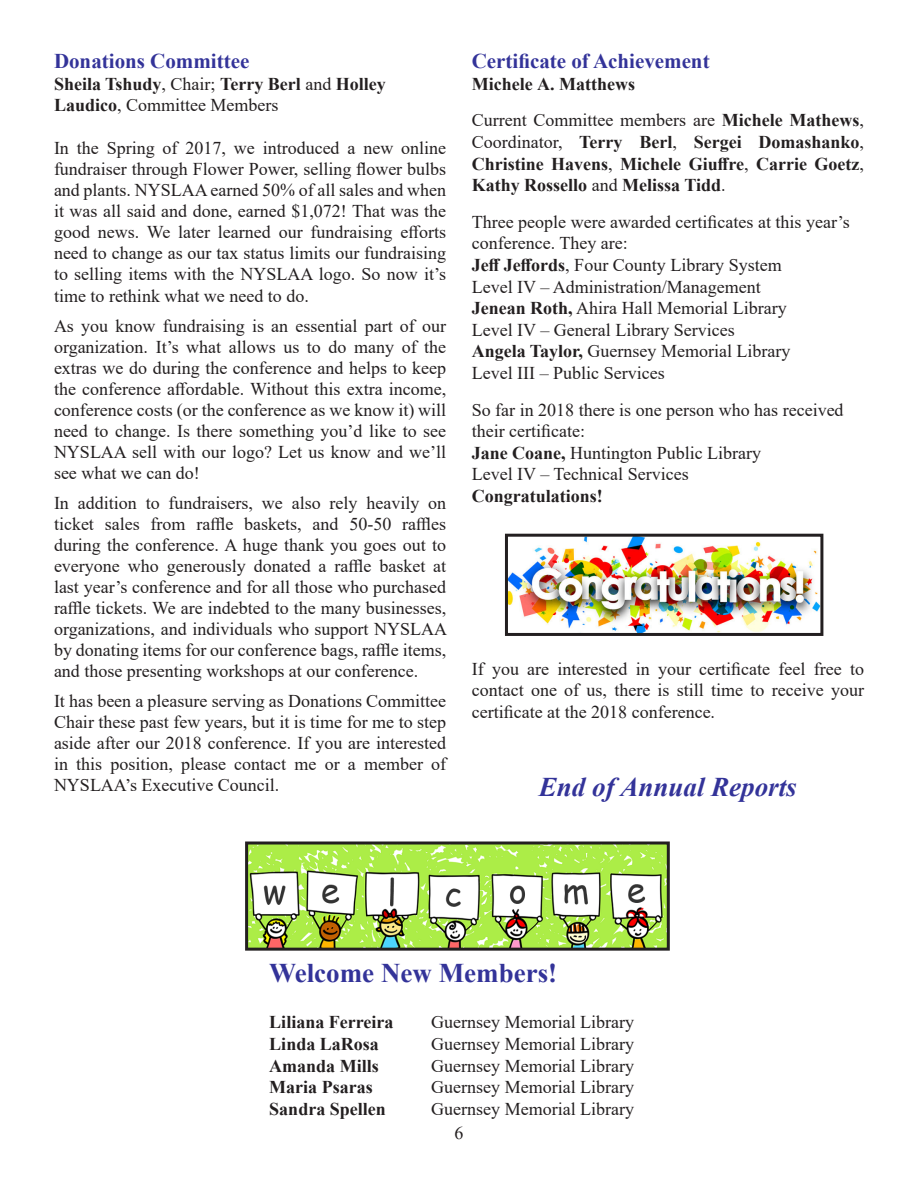
<style>
.page{position:relative;width:918px;height:1188px;background:#fff}
.page>*{position:absolute;margin:0;border:0;box-sizing:border-box;transform-origin:0 0}
.t1{font:italic 700 27px "Times New Roman";color:#339}
.t2{font:700 27px "Times New Roman";color:#339}
.t3{font:700 21px "Times New Roman";color:#339}
.t4{font:18px/21.1px "Times New Roman";color:#231f20;text-align:justify}
.t5{font:700 18px/21.6px "Times New Roman";color:#231f20;text-align:justify}
.s1{font-weight:400}
.s2{font-weight:700}
</style>
<div class="page">
<img style="left:249px;top:846px;width:417px;height:101px">
<div style="left:245px;top:842px;width:425px;height:109px;border:3px solid #231f20"></div>
<img style="left:509px;top:538px;width:310px;height:94px">
<div style="left:505px;top:534px;width:318px;height:102px;border:3px solid #231f20"></div>
<p class="t3" style="left:54px;top:46px;width:197px">Donations Committee</p>
<p class="t5" style="left:54px;top:72px;width:333px">Sheila Tshudy<span class="s1">, Chair;</span> Terry Berl <span class="s1">and</span> Holley<br>Laudico<span class="s1">, Committee Members</span></p>
<p class="t4" style="left:54px;top:137px;width:394px">In the Spring of 2017, we introduced a new online fundraiser through Flower Power, selling flower bulbs and plants. NYSLAA earned 50% of all sales and when it was all said and done, earned $1,072! That was the good news. We later learned our fundraising efforts need to change as our tax status limits our fundraising to selling items with the NYSLAA logo. So now it’s time to rethink what we need to do.</p>
<p class="t4" style="left:54px;top:314px;width:394px">As you know fundraising is an essential part of our organization. It’s what allows us to do many of the extras we do during the conference and helps to keep the conference affordable. Without this extra income, conference costs (or the conference as we know it) will need to change. Is there something you’d like to see NYSLAA sell with our logo? Let us know and we’ll see what we can do!</p>
<p class="t4" style="left:54px;top:492px;width:395px">In addition to fundraisers, we also rely heavily on ticket sales from raffle baskets, and 50-50 raffles during the conference. A huge thank you goes out to everyone who generously donated a raffle basket at last year’s conference and for all those who purchased raffle tickets. We are indebted to the many businesses, organizations, and individuals who support NYSLAA by donating items for our conference bags, raffle items, and those presenting workshops at our conference.</p>
<p class="t4" style="left:54px;top:690px;width:394px">It has been a pleasure serving as Donations Committee Chair these past few years, but it is time for me to step aside after our 2018 conference. If you are interested in this position, please contact me or a member of NYSLAA’s Executive Council.</p>
<p class="t3" style="left:472px;top:46px;width:239px">Certificate of Achievement</p>
<p class="t5" style="left:472px;top:72px;width:165px">Michele A. Matthews</p>
<p class="t5" style="left:472px;top:109px;width:394px"><span class="s1">Current Committee members are</span> Michele Mathews<span class="s1">, Coordinator,</span> Terry Berl<span class="s1">,</span> Sergei Domashanko<span class="s1">, </span>Christine Havens<span class="s1">,</span> Michele Giuffre<span class="s1">,</span> Carrie Goetz<span class="s1">, </span>Kathy Rossello <span class="s1">and</span> Melissa Tidd<span class="s1">.</span></p>
<p class="t4" style="left:472px;top:210px;width:379px;line-height:21.6px">Three people were awarded certificates at this year’s conference. They are:</p>
<p class="t4" style="left:472px;top:254px;width:312px"><span class="s2">Jeff Jeffords</span>, Four County Library System</p>
<p class="t4" style="left:472px;top:275px;width:291px">Level IV – Administration/Management</p>
<p class="t4" style="left:472px;top:297px;width:316px"><span class="s2">Jenean Roth,</span> Ahira Hall Memorial Library</p>
<p class="t4" style="left:472px;top:319px;width:265px">Level IV – General Library Services</p>
<p class="t4" style="left:472px;top:340px;width:320px"><span class="s2">Angela Taylor,</span> Guernsey Memorial Library</p>
<p class="t4" style="left:472px;top:362px;width:194px">Level III – Public Services</p>
<p class="t4" style="left:472px;top:398px;width:373px;line-height:21.6px">So far in 2018 there is one person who has received their certificate:</p>
<p class="t4" style="left:472px;top:442px;width:291px"><span class="s2">Jane Coane,</span> Huntington Public Library</p>
<p class="t4" style="left:472px;top:463px;width:219px">Level IV – Technical Services</p>
<p class="t5" style="left:472px;top:485px;width:133px">Congratulations!</p>
<p class="t4" style="left:472px;top:657px;width:394px;line-height:21.6px">If you are interested in your certificate feel free to contact one of us, there is still time to receive your certificate at the 2018 conference.</p>
<p class="t1" style="left:539px;top:768px;width:259px">End of Annual Reports</p>
<p class="t2" style="left:269px;top:953px;width:289px">Welcome New Members!</p>
<p class="t5" style="left:269px;top:1011px;width:126px">Liliana Ferreira</p>
<p class="t4" style="left:431px;top:1011px;width:204px">Guernsey Memorial Library</p>
<p class="t5" style="left:269px;top:1033px;width:111px">Linda LaRosa</p>
<p class="t4" style="left:431px;top:1033px;width:204px">Guernsey Memorial Library</p>
<p class="t5" style="left:269px;top:1054px;width:111px">Amanda Mills</p>
<p class="t4" style="left:431px;top:1054px;width:204px">Guernsey Memorial Library</p>
<p class="t5" style="left:269px;top:1076px;width:105px">Maria Psaras</p>
<p class="t4" style="left:431px;top:1076px;width:204px">Guernsey Memorial Library</p>
<p class="t5" style="left:269px;top:1097px;width:118px">Sandra Spellen</p>
<p class="t4" style="left:431px;top:1098px;width:204px">Guernsey Memorial Library</p>
<p class="t4" style="left:454px;top:1122px;width:10px">6</p>
</div>
